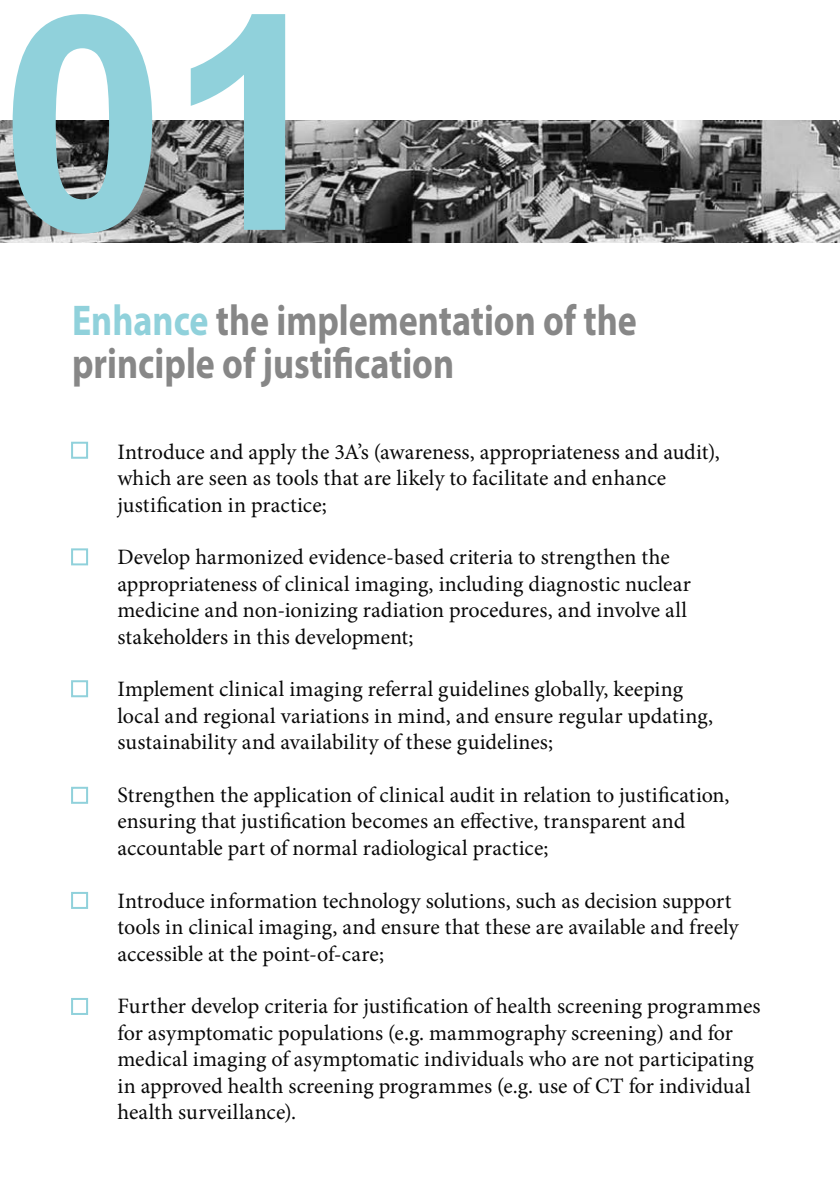
<style>
.page{position:relative;width:840px;height:1191px;background:#fff}
.page>*{position:absolute;margin:0;border:0;box-sizing:border-box;transform-origin:0 0}
.t1{font:700 300px "Arial";color:#90d1db}
.t2{font:700 43.2px/43.2px "Myriad Pro";color:#878787;scale:.83 1}
.t3{font:22px/26.4px "Minion Pro";color:#000}
.s1{color:#90d1db}
</style>
<div class="page">
<img style="left:0;top:121px;width:839px;height:121px">
<div style="left:71px;top:442px;width:17px;height:17px;border:2px solid #90d1db"></div>
<div style="left:71px;top:548px;width:17px;height:17px;border:2px solid #90d1db"></div>
<div style="left:71px;top:998px;width:17px;height:17px;border:2px solid #90d1db"></div>
<div style="left:71px;top:892px;width:17px;height:17px;border:2px solid #90d1db"></div>
<div style="left:71px;top:787px;width:17px;height:17px;border:2px solid #90d1db"></div>
<div style="left:71px;top:680px;width:17px;height:17px;border:2px solid #90d1db"></div>
<h1 class="t1" style="left:0;top:-76px;width:335px">01</h1>
<h2 class="t2" style="left:72px;top:297px;width:681px"><span class="s1">Enhance</span> the implementation of the principle of justification</h2>
<p class="t3" style="left:117px;top:438px;width:603px">Introduce and apply the 3A’s (awareness, appropriateness and audit), which are seen as tools that are likely to facilitate and enhance justification in practice;</p>
<p class="t3" style="left:117px;top:544px;width:574px">Develop harmonized evidence-based criteria to strengthen the appropriateness of clinical imaging, including diagnostic nuclear medicine and non-ionizing radiation procedures, and involve all stakeholders in this development;</p>
<p class="t3" style="left:117px;top:676px;width:596px">Implement clinical imaging referral guidelines globally, keeping local and regional variations in mind, and ensure regular updating, sustainability and availability of these guidelines;</p>
<p class="t3" style="left:117px;top:782px;width:613px">Strengthen the application of clinical audit in relation to justification, ensuring that justification becomes an effective, transparent and accountable part of normal radiological practice;</p>
<p class="t3" style="left:117px;top:887px;width:622px">Introduce information technology solutions, such as decision support tools in clinical imaging, and ensure that these are available and freely accessible at the point-of-care;</p>
<p class="t3" style="left:117px;top:993px;width:644px">Further develop criteria for justification of health screening programmes for asymptomatic populations (e.g. mammography screening) and for medical imaging of asymptomatic individuals who are not participating in approved health screening programmes (e.g. use of CT for individual health surveillance).</p>
</div>
